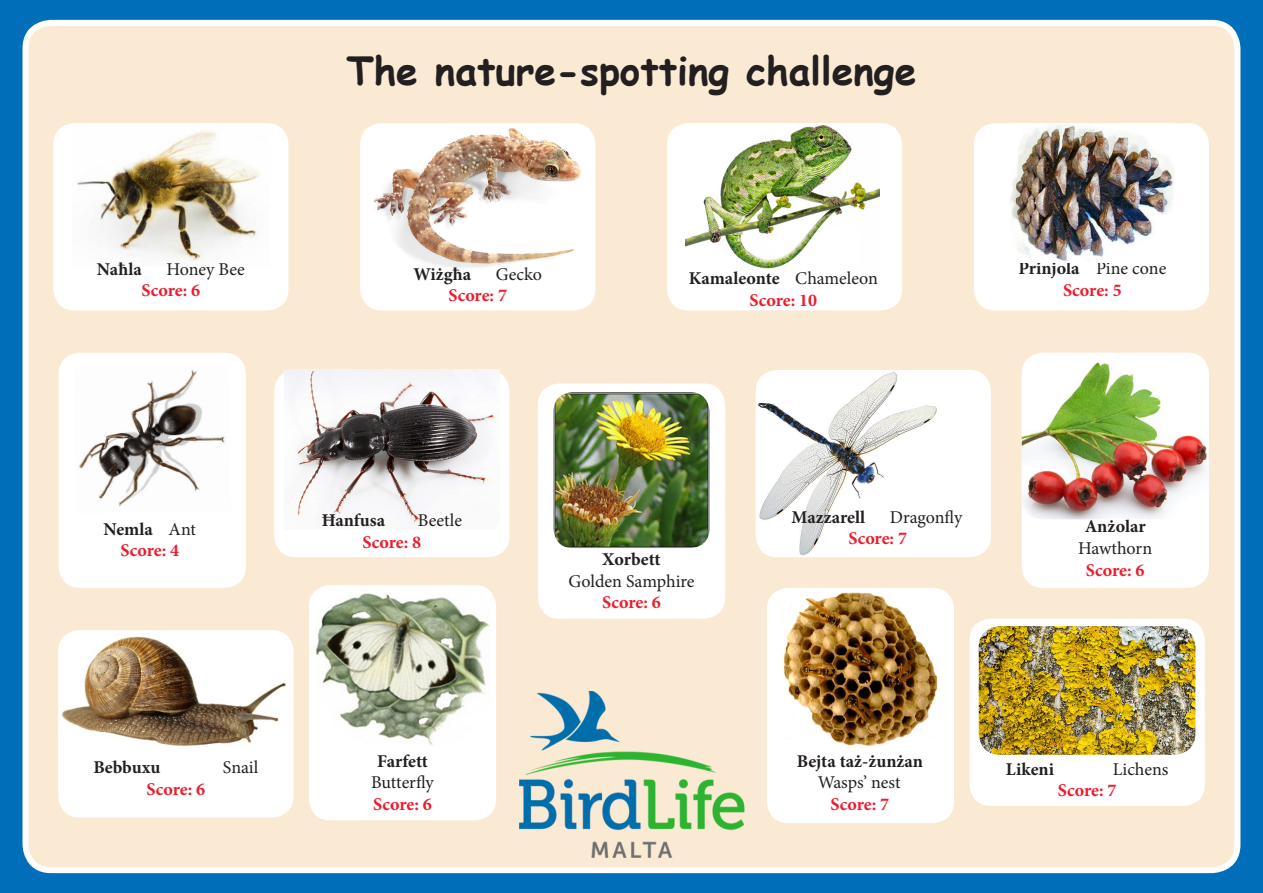
<style>
.page{position:relative;width:1263px;height:893px;background:#006eb9}
.page>*{position:absolute;margin:0;border:0;box-sizing:border-box;transform-origin:0 0}
.t1{font:700 39px "Comic Sans MS";color:#231f20}
.t2{font:700 18px "Minion Pro";color:#231f20}
.t3{font:700 18px "Minion Pro";color:#ee1b2c}
.t4{font:18px "Minion Pro";letter-spacing:-.005em;color:#231f20}
.s1{font-weight:400}
</style>
<div class="page">
<div style="left:26px;top:23px;width:1211px;height:847px;background:#fbead3;border-radius:26px"></div>
<div style="left:23px;top:20px;width:1217px;height:853px;border:6px solid #fff;border-radius:26px"></div>
<img style="left:519px;top:692px;width:226px;height:166px">
<div style="left:53px;top:123px;width:235px;height:187px;background:#fff;border-radius:21px"></div>
<img style="left:77px;top:129px;width:183px;height:135px">
<div style="left:360px;top:123px;width:235px;height:187px;background:#fff;border-radius:21px"></div>
<img style="left:371px;top:123px;width:212px;height:145px">
<div style="left:767px;top:588px;width:187px;height:235px;background:#fff;border-radius:21px"></div>
<img style="left:779px;top:588px;width:160px;height:158px">
<div style="left:974px;top:123px;width:235px;height:187px;background:#fff;border-radius:21px"></div>
<img style="left:1010px;top:123px;width:165px;height:138px">
<div style="left:667px;top:123px;width:235px;height:187px;background:#fff;border-radius:21px"></div>
<img style="left:685px;top:125px;width:194px;height:144px">
<div style="left:59px;top:353px;width:187px;height:235px;background:#fff;border-radius:21px"></div>
<img style="left:79px;top:370px;width:146px;height:137px">
<div style="left:309px;top:585px;width:187px;height:235px;background:#fff;border-radius:21px"></div>
<div style="left:538px;top:384px;width:187px;height:235px;background:#fff;border-radius:21px"></div>
<img style="left:554px;top:392px;width:155px;height:156px">
<div style="left:58px;top:630px;width:235px;height:187px;background:#fff;border-radius:21px"></div>
<img style="left:58px;top:630px;width:235px;height:121px">
<div style="left:969px;top:619px;width:236px;height:187px;background:#fff;border-radius:21px"></div>
<img style="left:979px;top:626px;width:216px;height:129px">
<div style="left:1022px;top:353px;width:187px;height:235px;background:#fff;border-radius:21px"></div>
<img style="left:1022px;top:353px;width:187px;height:166px">
<div style="left:274px;top:370px;width:235px;height:187px;background:#fff;border-radius:21px"></div>
<div style="left:756px;top:370px;width:235px;height:187px;background:#fff;border-radius:21px"></div>
<img style="left:285px;top:370px;width:214px;height:155px">
<img style="left:756px;top:371px;width:181px;height:185px">
<div style="left:873px;top:539px;width:64px;height:12px;background:#fff"></div>
<img style="left:312px;top:585px;width:181px;height:161px">
<p class="t2" style="left:97px;top:256px;width:46px">Naħla</p>
<p class="t4" style="left:166px;top:257px;width:80px">Honey Bee</p>
<p class="t3" style="left:142px;top:278px;width:60px">Score: 6</p>
<p class="t1" style="left:346px;top:42px;width:571px">The nature-spotting challenge</p>
<p class="t2" style="left:414px;top:261px;width:59px">Wiżgħa</p>
<p class="t4" style="left:496px;top:262px;width:48px">Gecko</p>
<p class="t3" style="left:448px;top:283px;width:60px">Score: 7</p>
<p class="t2" style="left:689px;top:266px;width:191px">Kamaleonte <span class="s1">Chameleon</span></p>
<p class="t3" style="left:750px;top:287px;width:69px">Score: 10</p>
<p class="t2" style="left:1018px;top:256px;width:149px">Prinjola <span class="s1">Pine cone</span></p>
<p class="t3" style="left:1063px;top:277px;width:60px">Score: 5</p>
<p class="t2" style="left:104px;top:516px;width:94px">Nemla <span class="s1">Ant</span></p>
<p class="t3" style="left:120px;top:538px;width:60px">Score: 4</p>
<p class="t2" style="left:322px;top:508px;width:65px">Ħanfusa</p>
<p class="t4" style="left:418px;top:509px;width:46px">Beetle</p>
<p class="t3" style="left:362px;top:530px;width:60px">Score: 8</p>
<p class="t2" style="left:93px;top:755px;width:69px">Bebbuxu</p>
<p class="t4" style="left:223px;top:755px;width:37px">Snail</p>
<p class="t3" style="left:146px;top:776px;width:60px">Score: 6</p>
<p class="t2" style="left:377px;top:748px;width:52px">Farfett</p>
<p class="t4" style="left:371px;top:770px;width:64px">Butterfly</p>
<p class="t3" style="left:373px;top:791px;width:60px">Score: 6</p>
<p class="t2" style="left:602px;top:546px;width:60px">Xorbett</p>
<p class="t4" style="left:568px;top:569px;width:128px">Golden Samphire</p>
<p class="t3" style="left:602px;top:590px;width:60px">Score: 6</p>
<p class="t2" style="left:792px;top:504px;width:75px">Mazzarell</p>
<p class="t4" style="left:890px;top:505px;width:74px">Dragonfly</p>
<p class="t3" style="left:848px;top:526px;width:60px">Score: 7</p>
<p class="t2" style="left:1085px;top:514px;width:63px">Anżolar</p>
<p class="t4" style="left:1078px;top:536px;width:75px">Hawthorn</p>
<p class="t3" style="left:1086px;top:557px;width:60px">Score: 6</p>
<p class="t2" style="left:797px;top:748px;width:128px">Bejta taż-żunżan</p>
<p class="t4" style="left:818px;top:771px;width:84px">Wasps’ nest</p>
<p class="t3" style="left:830px;top:792px;width:60px">Score: 7</p>
<p class="t2" style="left:1006px;top:756px;width:50px">Likeni</p>
<p class="t4" style="left:1113px;top:757px;width:57px">Lichens</p>
<p class="t3" style="left:1058px;top:778px;width:60px">Score: 7</p>
</div>
